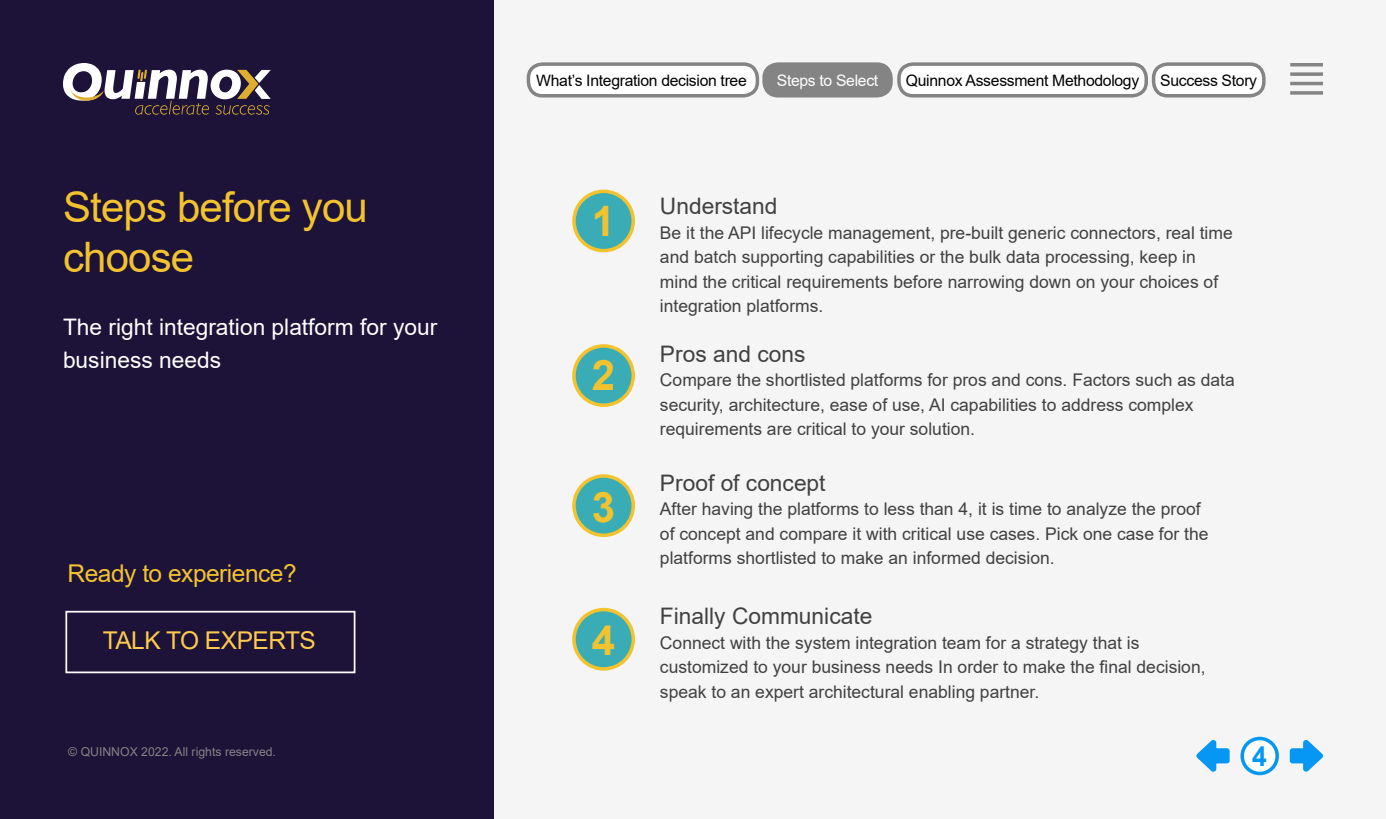
<style>
.page{position:relative;width:1386px;height:819px;background:#f5f5f5}
.page>*{position:absolute;margin:0;border:0;box-sizing:border-box;transform-origin:0 0}
.t1{font:42px/50.4px "Arial";letter-spacing:-.02em;color:#f2c32f}
.t2{font:700 42px "Arial";color:#f2c32f}
.t3{font:700 28px "Arial";color:#0597f3;scale:.95 1}
.t4{font:24.5px "Arial";letter-spacing:-.02em;color:#f2c32f}
.t5{font:24.5px "Arial";letter-spacing:-.02em;color:#fecb4d}
.t6{font:22.75px "Arial";color:#414042}
.t7{font:22.75px/33.2px "Arial";color:#fff}
.t8{font:17.5px/24.5px "Arial";color:#414042}
.t9{font:15.75px "Arial";letter-spacing:-.02em;color:#000}
.t10{font:15.75px "Arial";letter-spacing:-.02em;color:#fff}
.t11{font:12.25px "Arial";color:#838484}
</style>
<div class="page">
<div style="left:0;top:0;width:494px;height:819px;background:#1d1238"></div>
<div style="left:65px;top:611px;width:290px;height:62px;border:2px solid #fff"></div>
<svg style="left:63px;top:63px;width:208px;height:52px"></svg>
<hr style="left:1290px;top:63px;width:33px;height:3px;background:#848484">
<svg style="left:1290px;top:72px;width:33px;height:4px"></svg>
<hr style="left:1290px;top:82px;width:33px;height:3px;background:#848484">
<svg style="left:1290px;top:91px;width:33px;height:4px"></svg>
<svg style="left:1289px;top:740px;width:34px;height:32px"></svg>
<svg style="left:1196px;top:740px;width:34px;height:32px"></svg>
<div style="left:1242px;top:738px;width:35px;height:35px;background:#fff;border-radius:50%"></div>
<div style="left:1240px;top:737px;width:39px;height:38px;border:4px solid #0597f3;border-radius:50%"></div>
<div style="left:574px;top:191px;width:59px;height:60px;background:#3aacb6;border-radius:50%"></div>
<div style="left:572px;top:190px;width:63px;height:62px;border:4px solid #f2c32f;border-radius:50%"></div>
<div style="left:574px;top:346px;width:59px;height:59px;background:#3aacb6;border-radius:50%"></div>
<div style="left:572px;top:344px;width:63px;height:63px;border:4px solid #f2c32f;border-radius:50%"></div>
<div style="left:574px;top:476px;width:59px;height:59px;background:#3aacb6;border-radius:50%"></div>
<div style="left:572px;top:474px;width:63px;height:63px;border:4px solid #f2c32f;border-radius:50%"></div>
<div style="left:574px;top:610px;width:59px;height:59px;background:#3aacb6;border-radius:50%"></div>
<div style="left:572px;top:608px;width:63px;height:63px;border:4px solid #f2c32f;border-radius:50%"></div>
<div style="left:1154px;top:64px;width:110px;height:32px;background:#fff;border-radius:14px"></div>
<div style="left:1152px;top:62px;width:114px;height:36px;border:4px solid #848484;border-radius:14px"></div>
<div style="left:899px;top:64px;width:247px;height:32px;background:#fff;border-radius:14px"></div>
<div style="left:897px;top:62px;width:251px;height:36px;border:4px solid #848484;border-radius:14px"></div>
<div style="left:764px;top:64px;width:127px;height:32px;background:#848484;border-radius:14px"></div>
<div style="left:762px;top:62px;width:131px;height:36px;border:4px solid #848484;border-radius:14px"></div>
<div style="left:528px;top:64px;width:229px;height:32px;background:#fff;border-radius:14px"></div>
<div style="left:527px;top:62px;width:232px;height:36px;border:4px solid #848484;border-radius:14px"></div>
<h1 class="t1" style="left:63px;top:182px;width:306px">Steps before you choose</h1>
<h3 class="t7" style="left:63px;top:310px;width:376px">The right integration platform for your business needs</h3>
<h3 class="t4" style="left:68px;top:557px;width:231px">Ready to experience?</h3>
<h3 class="t5" style="left:103px;top:624px;width:215px">TALK TO EXPERTS</h3>
<p class="t9" style="left:536px;top:69px;width:212px">What’s Integration decision tree</p>
<p class="t10" style="left:777px;top:69px;width:103px">Steps to Select</p>
<p class="t9" style="left:906px;top:69px;width:235px">Quinnox Assessment Methodology</p>
<p class="t9" style="left:1160px;top:69px;width:98px">Success Story</p>
<h1 class="t2" style="left:592px;top:192px;width:25px">1</h1>
<h1 class="t2" style="left:592px;top:346px;width:25px">2</h1>
<h1 class="t2" style="left:592px;top:477px;width:25px">3</h1>
<h1 class="t2" style="left:592px;top:610px;width:25px">4</h1>
<h3 class="t6" style="left:660px;top:191px;width:119px">Understand</h3>
<p class="t8" style="left:660px;top:220px;width:574px">Be it the API lifecycle management, pre-built generic connectors, real time and batch supporting capabilities or the bulk data processing, keep in mind the critical requirements before narrowing down on your choices of integration platforms.</p>
<h3 class="t6" style="left:660px;top:338px;width:147px">Pros and cons</h3>
<p class="t8" style="left:660px;top:368px;width:576px">Compare the shortlisted platforms for pros and cons. Factors such as data security, architecture, ease of use, AI capabilities to address complex requirements are critical to your solution.</p>
<h3 class="t6" style="left:660px;top:467px;width:167px">Proof of concept</h3>
<p class="t8" style="left:660px;top:497px;width:550px">After having the platforms to less than 4, it is time to analyze the proof of concept and compare it with critical use cases. Pick one case for the platforms shortlisted to make an informed decision.</p>
<h3 class="t6" style="left:660px;top:601px;width:214px">Finally Communicate</h3>
<p class="t8" style="left:660px;top:630px;width:547px">Connect with the system integration team for a strategy that is customized to your business needs In order to make the final decision, speak to an expert architectural enabling partner.</p>
<p class="t11" style="left:68px;top:743px;width:209px">© QUINNOX 2022. All rights reserved.</p>
<h2 class="t3" style="left:1252px;top:737px;width:17px">4</h2>
</div>
